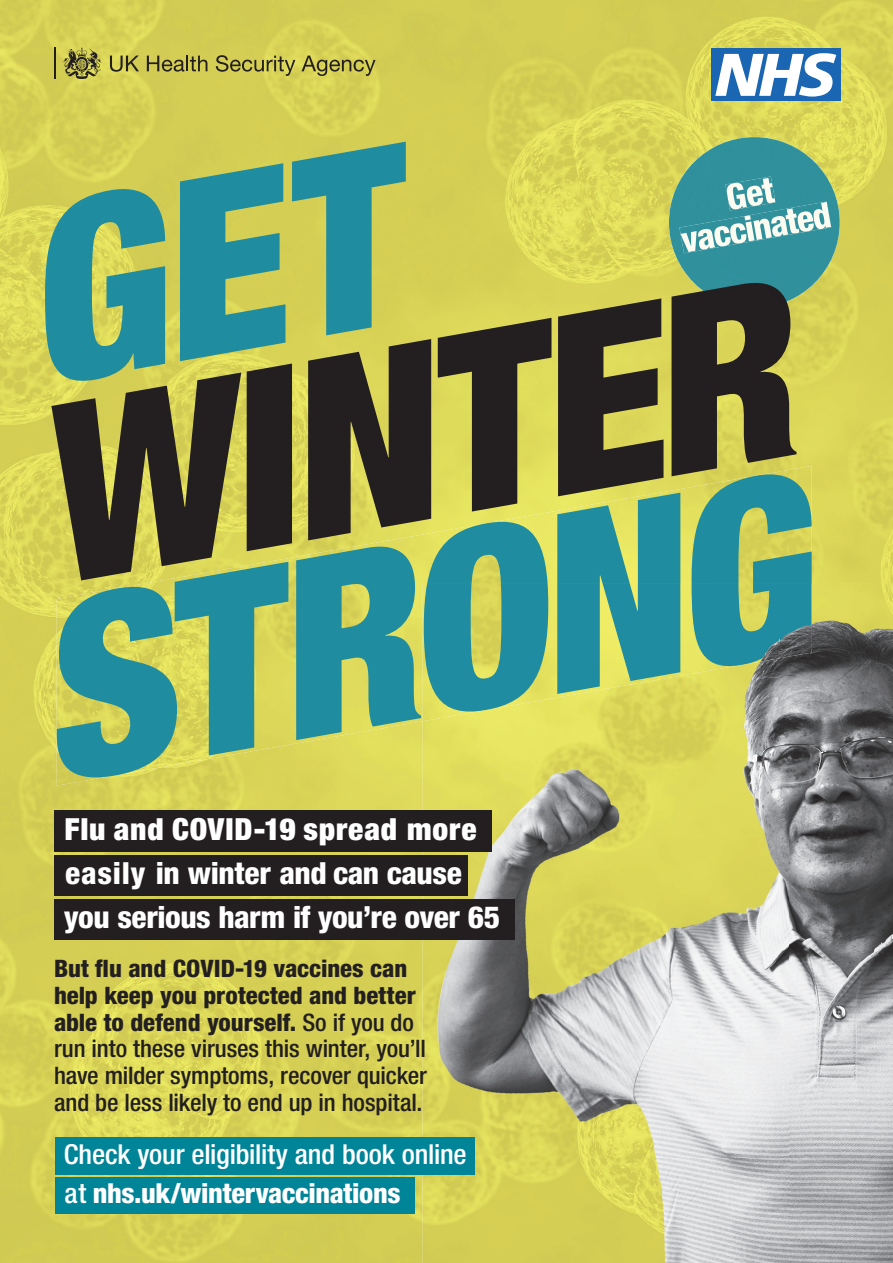
<style>
.page{position:relative;width:893px;height:1263px;background:#fff}
.page>*{position:absolute;margin:0;border:0;box-sizing:border-box;transform-origin:0 0}
.t1{font:italic 900 condensed 247.8px "Helvetica Neue LT Pro";color:#231f20}
.t2{font:italic 900 condensed 247.8px "Helvetica Neue LT Pro";color:#1f8ca0}
.t3{font:800 condensed 30.45px/44.1px "Helvetica Neue LT Pro";letter-spacing:-.015em;color:#fff}
.t4{font:900 condensed 30.45px "Helvetica Neue LT Pro";letter-spacing:.025em;color:#fff}
.t5{font:500 condensed 27.6px/39.8px "Helvetica Neue LT Pro";letter-spacing:-.005em;color:#fff}
.t6{font:500 condensed 24.15px/26.7px "Helvetica Neue LT Pro";letter-spacing:-.005em;color:#231f20}
.s1{font-weight:800}
</style>
<div class="page">
<img style="left:0;top:0;width:630px;height:316px">
<img style="left:630px;top:0;width:263px;height:157px">
<img style="left:630px;top:157px;width:39px;height:53px">
<img style="left:789px;top:157px;width:104px;height:1106px">
<img style="left:630px;top:210px;width:53px;height:256px">
<img style="left:683px;top:308px;width:106px;height:158px">
<img style="left:0;top:316px;width:367px;height:263px">
<div style="left:367px;top:316px;width:264px;height:210px;background:#dfdb5a"></div>
<img style="left:367px;top:526px;width:67px;height:6px">
<img style="left:0;top:579px;width:104px;height:684px">
<img style="left:104px;top:579px;width:60px;height:1px">
<img style="left:315px;top:733px;width:107px;height:530px">
<img style="left:104px;top:767px;width:211px;height:496px">
<img style="left:488px;top:466px;width:324px;height:118px">
<img style="left:164px;top:532px;width:270px;height:201px">
<img style="left:434px;top:523px;width:54px;height:61px">
<img style="left:57px;top:580px;width:108px;height:206px">
<img style="left:164px;top:732px;width:197px;height:35px">
<div style="left:712px;top:49px;width:129px;height:52px;background:#1a66b2"></div>
<svg style="left:715px;top:53px;width:121px;height:44px"></svg>
<hr style="left:54px;top:48px;width:2px;height:31px;background:#231f20">
<svg style="left:63px;top:48px;width:39px;height:31px"></svg>
<svg style="left:110px;top:56px;width:29px;height:16px"></svg>
<svg style="left:147px;top:56px;width:60px;height:16px"></svg>
<svg style="left:216px;top:55px;width:79px;height:21px;background:#aca748"></svg>
<svg style="left:302px;top:56px;width:73px;height:20px"></svg>
<img style="left:669px;top:137px;width:171px;height:171px">
<img style="left:725px;top:176px;width:50px;height:26px">
<img style="left:679px;top:202px;width:152px;height:51px">
<img style="left:579px;top:721px;width:210px;height:542px">
<img style="left:422px;top:721px;width:157px;height:542px">
<img style="left:422px;top:584px;width:390px;height:137px">
<div style="left:55px;top:1137px;width:420px;height:38px;background:#008497"></div>
<div style="left:55px;top:1178px;width:359px;height:36px;background:#008497"></div>
<div style="left:54px;top:899px;width:460px;height:40px;background:#231f20"></div>
<div style="left:54px;top:810px;width:437px;height:42px;background:#231f20"></div>
<div style="left:54px;top:855px;width:414px;height:41px;background:#231f20"></div>
<svg style="left:45px;top:142px;width:361px;height:246px;background:#d7d155"></svg>
<h1 class="t1" style="left:10px;top:348px;width:763px;rotate:-10deg">WINTER</h1>
<h1 class="t2" style="left:10px;top:546px;width:781px;rotate:-10deg">STRONG</h1>
<p class="t4" style="left:65px;top:810px;width:414px">Flu and COVID-19 spread more</p>
<p class="t3" style="left:64px;top:850px;width:438px">easily in winter and can cause you serious harm if you’re over 65</p>
<p class="t6" style="left:54px;top:955px;width:375px"><span class="s1">But flu and COVID-19 vaccines can help keep you protected and better able to defend yourself.</span> So if you do run into these viruses this winter, you’ll have milder symptoms, recover quicker and be less likely to end up in hospital.</p>
<p class="t5" style="left:64px;top:1133px;width:404px">Check your eligibility and book online at <span class="s1">nhs.uk/wintervaccinations</span></p>
</div>
